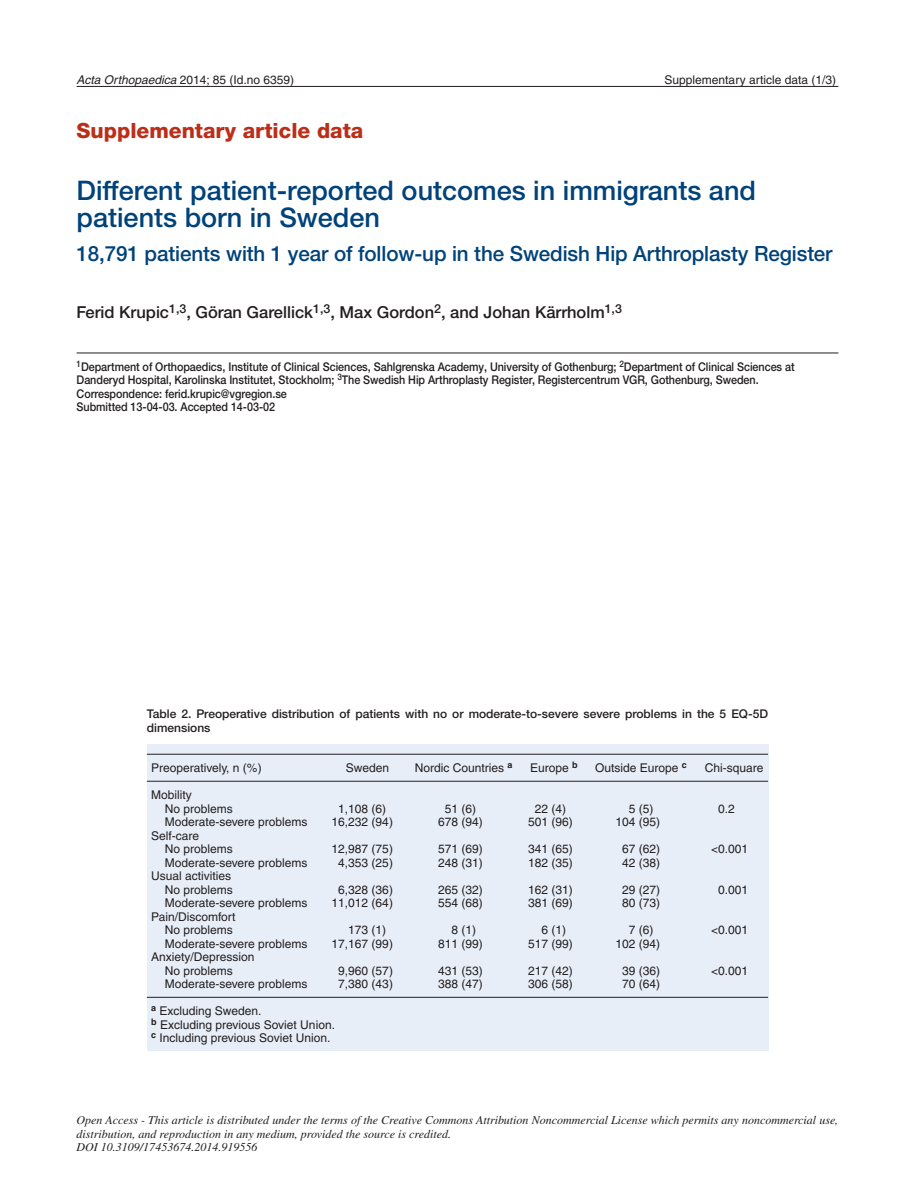
<style>
.page{position:relative;width:915px;height:1191px;background:#fff}
.page>*{position:absolute;margin:0;border:0;box-sizing:border-box;transform-origin:0 0}
.t1{font:500 27px/27px "Helvetica Neue LTW1 G";color:#004279}
.t2{font:500 21px "Helvetica Neue LTW1 G";letter-spacing:-.005em;color:#004279}
.t3{font:800 21px "Helvetica Neue LTW1 G";color:#bc2e18}
.t4{font:500 16.5px "Helvetica Neue LTW1 G";color:#231f20}
.t5{font:12px/13.5px "Helvetica";color:#231f20}
.t6{font:500 12px/13.5px "Helvetica Neue LTW1 G";letter-spacing:-.005em;color:#231f20;scale:.9 1}
.t7{font:italic 12px/13.5px "Times";color:#231f20}
.t8{font:500 12px/13.5px "Helvetica Neue LTW1 G";letter-spacing:-.005em;color:#231f20}
.s1{font-style:italic}
</style>
<div class="page">
<hr style="left:77px;top:86px;width:761px;height:1px;background:#231f20">
<div style="left:147px;top:744px;width:620px;height:306px;background:#e8eef8"></div>
<hr style="left:147px;top:754px;width:620px;height:1px;background:#231f20">
<hr style="left:147px;top:781px;width:620px;height:1px;background:#231f20">
<hr style="left:147px;top:997px;width:620px;height:1px;background:#231f20">
<hr style="left:77px;top:353px;width:761px;height:1px;background:#231f20">
<p class="t5" style="left:77px;top:73px;width:219px"><span class="s1">Acta Orthopaedica</span> 2014; 85 (Id.no 6359)</p>
<p class="t5" style="left:664px;top:73px;width:173px">Supplementary article data (1/3)</p>
<h2 class="t3" style="left:77px;top:118px;width:288px">Supplementary article data</h2>
<h1 class="t1" style="left:77px;top:177px;width:680px">Different patient-reported outcomes in immigrants and patients born in Sweden</h1>
<h2 class="t2" style="left:77px;top:241px;width:757px">18,791 patients with 1 year of follow-up in the Swedish Hip Arthroplasty Register</h2>
<h3 class="t4" style="left:77px;top:303px;width:546px">Ferid Krupic<sup>1,3</sup>, Göran Garellick<sup>1,3</sup>, Max Gordon<sup>2</sup>, and Johan Kärrholm<sup>1,3</sup></h3>
<p class="t6" style="left:77px;top:360px;width:799px"><sup>1</sup>Department of Orthopaedics, Institute of Clinical Sciences, Sahlgrenska Academy, University of Gothenburg; <sup>2</sup>Department of Clinical Sciences at Danderyd Hospital, Karolinska Institutet, Stockholm; <sup>3</sup>The Swedish Hip Arthroplasty Register, Registercentrum VGR, Gothenburg, Sweden.<br>Correspondence: ferid.krupic@vgregion.se<br>Submitted 13-04-03. Accepted 14-03-02</p>
<p class="t8" style="left:147px;top:707px;width:622px">Table 2. Preoperative distribution of patients with no or moderate-to-severe severe problems in the 5 EQ-5D dimensions</p>
<p class="t5" style="left:151px;top:761px;width:112px">Preoperatively, n (%)</p>
<p class="t5" style="left:346px;top:761px;width:45px">Sweden</p>
<p class="t5" style="left:414px;top:761px;width:99px">Nordic Countries <sup>a</sup></p>
<p class="t5" style="left:530px;top:761px;width:49px">Europe <sup>b</sup></p>
<p class="t5" style="left:595px;top:761px;width:93px">Outside Europe <sup>c</sup></p>
<p class="t5" style="left:704px;top:761px;width:60px">Chi-square</p>
<p class="t5" style="left:165px;top:788px;width:69px;text-indent:-14px">Mobility<br>No problems</p>
<p class="t5" style="left:338px;top:801px;width:50px">1,108 (6)</p>
<p class="t5" style="left:444px;top:801px;width:33px">51 (6)</p>
<p class="t5" style="left:534px;top:801px;width:33px">22 (4)</p>
<p class="t5" style="left:628px;top:801px;width:26px">5 (5)</p>
<p class="t5" style="left:718px;top:801px;width:18px">0.2</p>
<p class="t5" style="left:165px;top:815px;width:144px">Moderate-severe problems</p>
<p class="t5" style="left:331px;top:815px;width:63px">16,232 (94)</p>
<p class="t5" style="left:438px;top:815px;width:46px">678 (94)</p>
<p class="t5" style="left:528px;top:815px;width:46px">501 (96)</p>
<p class="t5" style="left:615px;top:815px;width:46px">104 (95)</p>
<p class="t5" style="left:165px;top:828px;width:69px;text-indent:-14px">Self-care<br>No problems</p>
<p class="t5" style="left:331px;top:842px;width:63px">12,987 (75)</p>
<p class="t5" style="left:438px;top:842px;width:46px">571 (69)</p>
<p class="t5" style="left:528px;top:842px;width:46px">341 (65)</p>
<p class="t5" style="left:621px;top:842px;width:40px">67 (62)</p>
<p class="t5" style="left:711px;top:842px;width:39px">&lt;0.001</p>
<p class="t5" style="left:165px;top:855px;width:144px">Moderate-severe problems</p>
<p class="t5" style="left:338px;top:855px;width:56px">4,353 (25)</p>
<p class="t5" style="left:438px;top:855px;width:46px">248 (31)</p>
<p class="t5" style="left:528px;top:855px;width:46px">182 (35)</p>
<p class="t5" style="left:621px;top:855px;width:40px">42 (38)</p>
<p class="t5" style="left:151px;top:869px;width:83px;text-align:right">Usual activities<br>No problems</p>
<p class="t5" style="left:338px;top:882px;width:56px">6,328 (36)</p>
<p class="t5" style="left:438px;top:882px;width:46px">265 (32)</p>
<p class="t5" style="left:528px;top:882px;width:46px">162 (31)</p>
<p class="t5" style="left:621px;top:882px;width:40px">29 (27)</p>
<p class="t5" style="left:718px;top:882px;width:32px">0.001</p>
<p class="t5" style="left:165px;top:896px;width:144px">Moderate-severe problems</p>
<p class="t5" style="left:331px;top:896px;width:63px">11,012 (64)</p>
<p class="t5" style="left:438px;top:896px;width:46px">554 (68)</p>
<p class="t5" style="left:528px;top:896px;width:46px">381 (69)</p>
<p class="t5" style="left:621px;top:896px;width:40px">80 (73)</p>
<p class="t5" style="left:151px;top:909px;width:86px;text-align:right">Pain/Discomfort<br>No problems</p>
<p class="t5" style="left:348px;top:923px;width:40px">173 (1)</p>
<p class="t5" style="left:451px;top:923px;width:26px">8 (1)</p>
<p class="t5" style="left:541px;top:923px;width:26px">6 (1)</p>
<p class="t5" style="left:628px;top:923px;width:26px">7 (6)</p>
<p class="t5" style="left:711px;top:923px;width:39px">&lt;0.001</p>
<p class="t5" style="left:165px;top:936px;width:144px">Moderate-severe problems</p>
<p class="t5" style="left:331px;top:936px;width:63px">17,167 (99)</p>
<p class="t5" style="left:438px;top:936px;width:46px">811 (99)</p>
<p class="t5" style="left:528px;top:936px;width:46px">517 (99)</p>
<p class="t5" style="left:615px;top:936px;width:46px">102 (94)</p>
<p class="t5" style="left:165px;top:950px;width:91px;text-indent:-14px">Anxiety/Depression<br>No problems</p>
<p class="t5" style="left:338px;top:963px;width:56px">9,960 (57)</p>
<p class="t5" style="left:438px;top:963px;width:46px">431 (53)</p>
<p class="t5" style="left:528px;top:963px;width:46px">217 (42)</p>
<p class="t5" style="left:621px;top:963px;width:40px">39 (36)</p>
<p class="t5" style="left:711px;top:963px;width:39px">&lt;0.001</p>
<p class="t5" style="left:165px;top:977px;width:144px">Moderate-severe problems</p>
<p class="t5" style="left:338px;top:977px;width:56px">7,380 (43)</p>
<p class="t5" style="left:438px;top:977px;width:46px">388 (47)</p>
<p class="t5" style="left:528px;top:977px;width:46px">306 (58)</p>
<p class="t5" style="left:621px;top:977px;width:40px">70 (64)</p>
<p class="t5" style="left:151px;top:1004px;width:185px"><sup>a</sup> Excluding Sweden.<br><sup>b</sup> Excluding previous Soviet Union. <sup>c</sup> Including previous Soviet Union.</p>
<p class="t7" style="left:77px;top:1113px;width:763px">Open Access - This article is distributed under the terms of the Creative Commons Attribution Noncommercial License which permits any noncommercial use, distribution, and reproduction in any medium, provided the source is credited.<br>DOI 10.3109/17453674.2014.919556</p>
</div>
